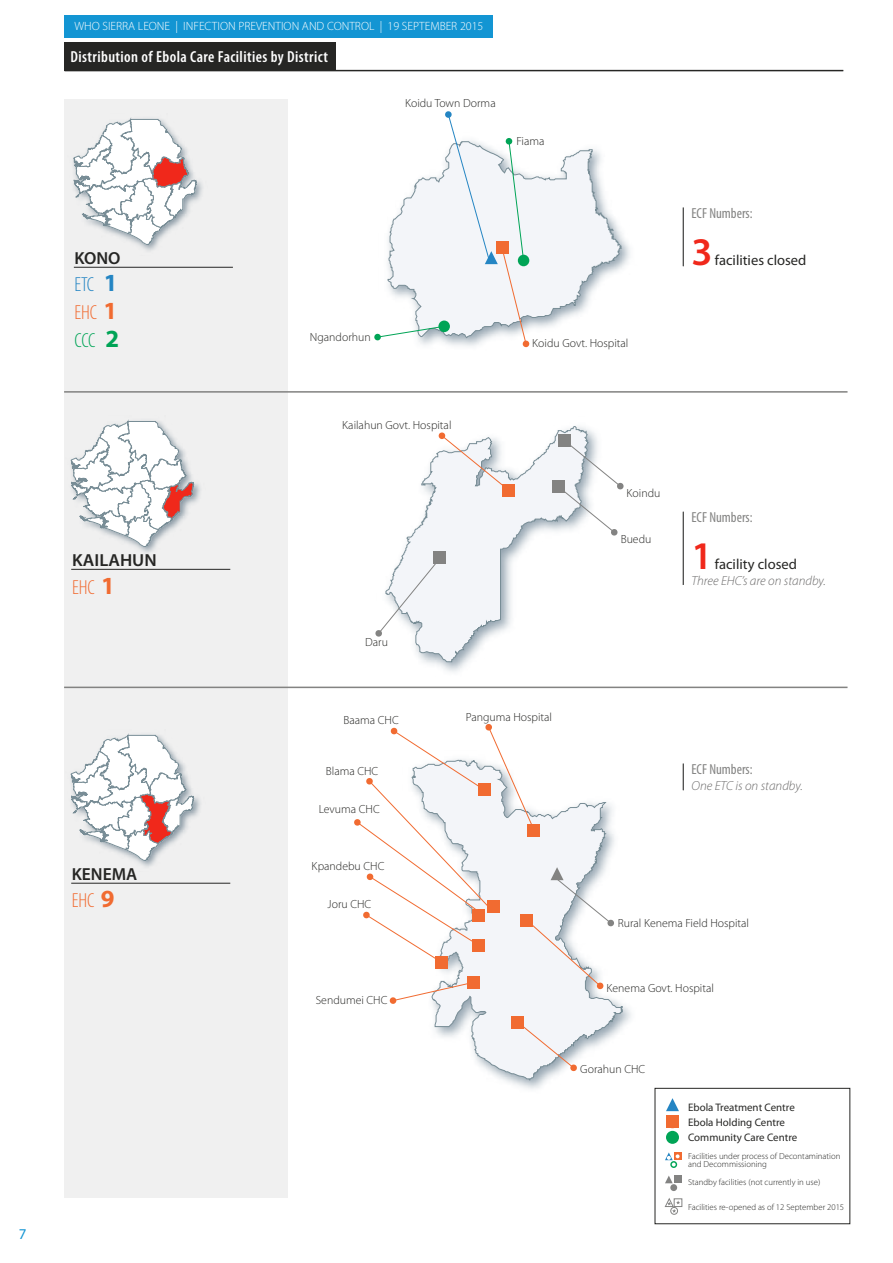
<style>
.page{position:relative;width:893px;height:1263px;background:#fff}
.page>*{position:absolute;margin:0;border:0;box-sizing:border-box;transform-origin:0 0}
.t1{font:600 39.3px "Myriad Pro";color:#f0281b}
.t2{font:300 condensed 20.4px/27.6px "Myriad Pro";letter-spacing:-.01em;color:#2485c3;text-align:justify}
.t3{font:300 condensed 20.4px "Myriad Pro";color:#f16b31}
.t4{font:600 17.4px "Myriad Pro";color:#262624}
.t5{font:600 17.4px "Myriad Pro";color:#262624;scale:1.04 1}
.t6{font:600 condensed 16.05px "Myriad Pro";letter-spacing:.025em;color:#fff}
.t7{font:15px "Myriad Pro";color:#1395d3}
.t8{font:condensed 14.55px "Myriad Pro";color:#838382}
.t9{font:14.55px "Myriad Pro";color:#262624}
.t10{font:italic 300 13.05px "Myriad Pro";color:#6b6a6a}
.t11{font:300 12px "Myriad Pro";color:#fff}
.t12{font:300 11.85px "Myriad Pro";color:#262624}
.t13{font:10.95px/15.3px "Myriad Pro";color:#262624}
.t14{font:300 8.7px/8.7px "Myriad Pro";color:#262624}
.s1{font-weight:700;font-stretch:normal;font-size:24.75px}
.s2{color:#f16b31}
.s3{font-weight:700;font-stretch:normal;font-size:24.75px;color:#f16b31}
.s4{color:#00a456}
.s5{font-weight:700;font-stretch:normal;font-size:24.75px;color:#00a456}
</style>
<div class="page">
<div style="left:64px;top:15px;width:428px;height:23px;background:#1395d3"></div>
<svg style="left:527px;top:149px;width:96px;height:181px"></svg>
<svg style="left:522px;top:340px;width:8px;height:7px"></svg>
<div style="left:374px;top:334px;width:7px;height:7px;background:#00a456;border-radius:50%"></div>
<div style="left:518px;top:255px;width:11px;height:11px;background:#00a456;border-radius:50%"></div>
<svg style="left:377px;top:111px;width:150px;height:233px"></svg>
<div style="left:496px;top:241px;width:13px;height:13px;background:#f16b31"></div>
<svg style="left:432px;top:838px;width:191px;height:243px"></svg>
<svg style="left:517px;top:1021px;width:60px;height:50px"></svg>
<svg style="left:389px;top:997px;width:8px;height:7px"></svg>
<div style="left:511px;top:1015px;width:13px;height:13px;background:#f16b31"></div>
<img style="left:425px;top:430px;width:172px;height:242px">
<svg style="left:401px;top:426px;width:188px;height:236px"></svg>
<svg style="left:438px;top:432px;width:71px;height:59px"></svg>
<div style="left:502px;top:484px;width:13px;height:13px;background:#f16b31"></div>
<svg style="left:375px;top:559px;width:65px;height:78px"></svg>
<svg style="left:558px;top:440px;width:66px;height:96px"></svg>
<div style="left:433px;top:551px;width:13px;height:13px;background:#838382"></div>
<div style="left:552px;top:480px;width:13px;height:13px;background:#838382"></div>
<div style="left:558px;top:434px;width:13px;height:13px;background:#838382"></div>
<svg style="left:354px;top:724px;width:260px;height:277px"></svg>
<div style="left:64px;top:99px;width:223px;height:1098px;background:#f0f0f0"></div>
<div style="left:65px;top:43px;width:271px;height:28px;background:#262624"></div>
<img style="left:73px;top:117px;width:130px;height:134px">
<svg style="left:74px;top:118px;width:123px;height:127px"></svg>
<hr style="left:74px;top:267px;width:159px;height:1px;background:#262624">
<hr style="left:64px;top:391px;width:783px;height:2px;background:#838382">
<img style="left:70px;top:419px;width:131px;height:134px">
<svg style="left:71px;top:420px;width:123px;height:127px"></svg>
<hr style="left:71px;top:569px;width:159px;height:1px;background:#262624">
<hr style="left:64px;top:687px;width:783px;height:1px;background:#838382">
<img style="left:70px;top:733px;width:131px;height:134px">
<svg style="left:71px;top:734px;width:123px;height:127px"></svg>
<hr style="left:71px;top:883px;width:159px;height:1px;background:#262624">
<hr style="left:65px;top:70px;width:778px;height:1px;background:#262624">
<hr style="left:683px;top:207px;width:1px;height:59px;background:#262624">
<hr style="left:683px;top:512px;width:1px;height:73px;background:#262624">
<svg style="left:683px;top:763px;width:1px;height:27px"></svg>
<div style="left:666px;top:1131px;width:13px;height:13px;background:#00a456;border-radius:50%"></div>
<div style="left:655px;top:1088px;width:195px;height:136px;border:1px solid #262624"></div>
<svg style="left:666px;top:1098px;width:13px;height:13px"></svg>
<div style="left:666px;top:1115px;width:13px;height:13px;background:#f16b31"></div>
<div style="left:674px;top:1152px;width:7px;height:8px;background:#f16b31"></div>
<svg style="left:665px;top:1152px;width:15px;height:14px"></svg>
<div style="left:674px;top:1175px;width:7px;height:8px;background:#838382"></div>
<svg style="left:665px;top:1175px;width:8px;height:8px"></svg>
<div style="left:670px;top:1184px;width:7px;height:7px;background:#838382;border-radius:50%"></div>
<div style="left:674px;top:1198px;width:8px;height:9px;border:1px solid #838382"></div>
<svg style="left:664px;top:1198px;width:16px;height:15px"></svg>
<div style="left:670px;top:1207px;width:8px;height:8px;border:1px solid #838382;border-radius:50%"></div>
<p class="t7" style="left:19px;top:1225px;width:9px">7</p>
<p class="t11" style="left:74px;top:19px;width:410px">WHO SIERRA LEONE | INFECTION PREVENTION AND CONTROL | 19 SEPTEMBER 2015</p>
<h3 class="t6" style="left:71px;top:47px;width:259px">Distribution of Ebola Care Facilities by District</h3>
<p class="t12" style="left:405px;top:96px;width:92px">Koidu Town Dorma</p>
<p class="t12" style="left:516px;top:134px;width:29px">Fiama</p>
<h3 class="t4" style="left:74px;top:247px;width:48px">KONO</h3>
<h2 class="t2" style="left:74px;top:271px;width:46px">ETC <span class="s1">1<br></span><span class="s2">EHC</span> <span class="s3">1<br></span><span class="s4">CCC</span> <span class="s5">2</span></h2>
<h3 class="t5" style="left:72px;top:549px;width:83px">KAILAHUN</h3>
<h2 class="t3" style="left:72px;top:575px;width:44px">EHC <span class="s1">1</span></h2>
<p class="t12" style="left:310px;top:330px;width:62px">Ngandorhun</p>
<p class="t12" style="left:342px;top:418px;width:111px">Kailahun Govt. Hospital</p>
<p class="t12" style="left:365px;top:635px;width:24px">Daru</p>
<p class="t12" style="left:532px;top:336px;width:98px">Koidu Govt. Hospital</p>
<p class="t12" style="left:627px;top:486px;width:35px">Koindu</p>
<p class="t12" style="left:621px;top:531px;width:32px">Buedu</p>
<h3 class="t4" style="left:72px;top:863px;width:67px">KENEMA</h3>
<h2 class="t3" style="left:72px;top:889px;width:44px">EHC <span class="s1">9</span></h2>
<p class="t12" style="left:344px;top:713px;width:57px">Baama CHC</p>
<p class="t12" style="left:326px;top:764px;width:54px">Blama CHC</p>
<p class="t12" style="left:319px;top:802px;width:63px">Levuma CHC</p>
<p class="t12" style="left:312px;top:859px;width:74px">Kpandebu CHC</p>
<p class="t12" style="left:328px;top:897px;width:45px">Joru CHC</p>
<p class="t12" style="left:466px;top:710px;width:88px">Panguma Hospital</p>
<p class="t8" style="left:691px;top:204px;width:63px">ECF Numbers:</p>
<h1 class="t1" style="left:691px;top:226px;width:23px">3</h1>
<p class="t9" style="left:715px;top:251px;width:93px">facilities closed</p>
<p class="t8" style="left:691px;top:508px;width:63px">ECF Numbers:</p>
<h1 class="t1" style="left:691px;top:531px;width:23px">1</h1>
<p class="t9" style="left:715px;top:555px;width:84px">facility closed</p>
<p class="t10" style="left:691px;top:573px;width:136px">Three EHC’s are on standby.</p>
<p class="t8" style="left:691px;top:760px;width:63px">ECF Numbers:</p>
<p class="t10" style="left:691px;top:777px;width:113px">One ETC is on standby.</p>
<p class="t12" style="left:316px;top:993px;width:73px">Sendumei CHC</p>
<p class="t12" style="left:618px;top:916px;width:133px">Rural Kenema Field Hospital</p>
<p class="t12" style="left:606px;top:981px;width:109px">Kenema Govt. Hospital</p>
<p class="t12" style="left:580px;top:1062px;width:67px">Gorahun CHC</p>
<p class="t13" style="left:688px;top:1099px;width:111px">Ebola Treatment Centre<br>Ebola Holding Centre<br>Community Care Centre</p>
<p class="t14" style="left:688px;top:1151px;width:154px">Facilities under process of Decontamination and Decommissioning</p>
<p class="t14" style="left:688px;top:1177px;width:134px">Standby facilities (not currently in use)</p>
<p class="t14" style="left:688px;top:1202px;width:158px">Facilities re-opened as of 12 September 2015</p>
</div>
